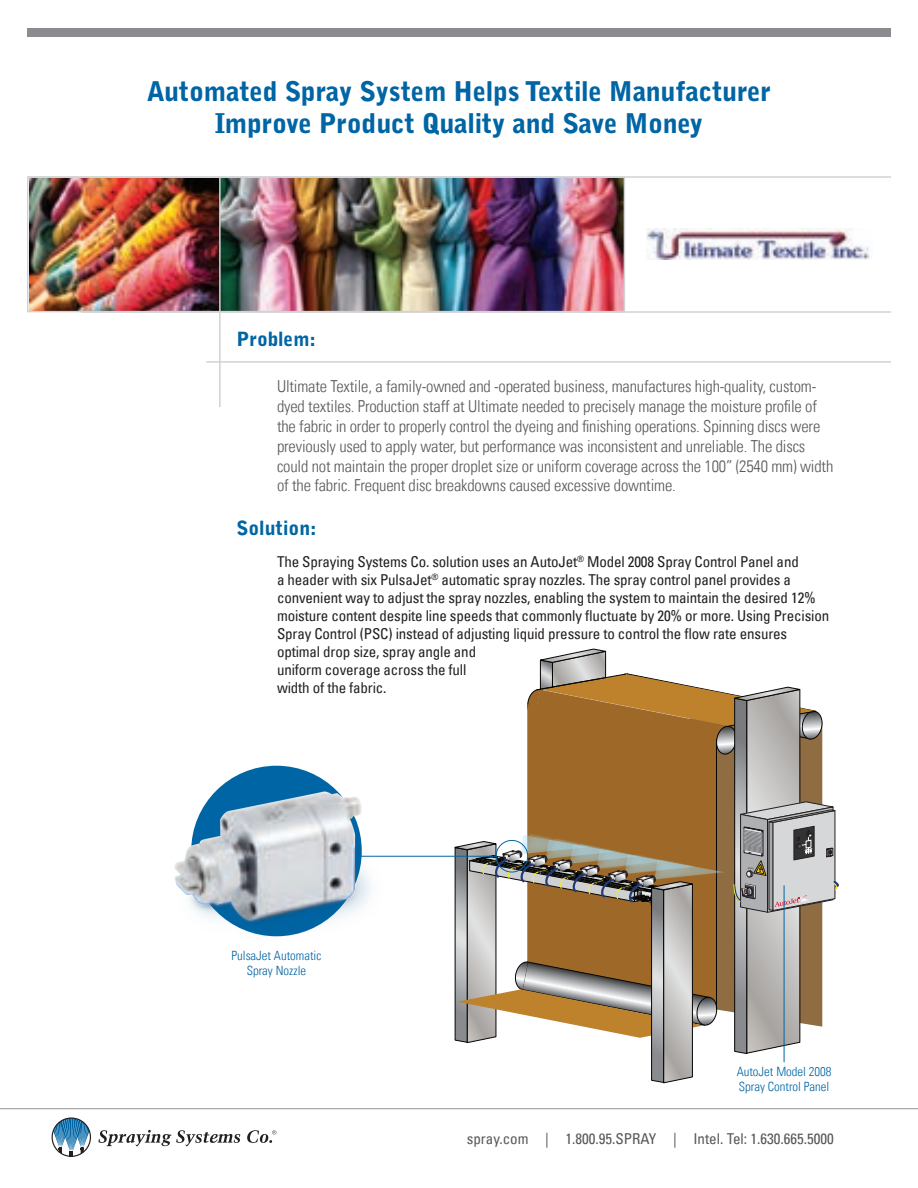
<style>
.page{position:relative;width:918px;height:1188px;background:#fff}
.page>*{position:absolute;margin:0;border:0;box-sizing:border-box;transform-origin:0 0}
.t1{font:900 27px/32.4px "Bell Gothic";letter-spacing:-.01em;color:#0065a4;text-align:center}
.t2{font:900 19.5px "Bell Gothic";color:#0065a4}
.t3{font:300 condensed 16.5px/19.8px "Univers LT";letter-spacing:-.01em;color:#57585a}
.t4{font:condensed 15px/18px "Univers LT";letter-spacing:-.01em;color:#231f20}
.t5{font:condensed 15px "Univers LT";color:#57585a}
.t6{font:300 condensed 12.75px/15.3px "Univers LT";color:#0065a4}
</style>
<div class="page">
<img style="left:30px;top:180px;width:592px;height:129px">
<hr style="left:27px;top:176px;width:864px;height:2px;background:#d1d2d4">
<hr style="left:81px;top:311px;width:810px;height:2px;background:#d1d2d4">
<hr style="left:219px;top:177px;width:2px;height:230px;background:#d1d2d4">
<hr style="left:206px;top:361px;width:685px;height:2px;background:#d1d2d4">
<div style="left:27px;top:28px;width:864px;height:8px;background:#8a8c8f"></div>
<div style="left:27px;top:177px;width:598px;height:135px;border:2px solid #d1d2d4"></div>
<img style="left:647px;top:229px;width:224px;height:31px">
<hr style="left:350px;top:856px;width:146px;height:1px;background:#0065a4">
<img style="left:174px;top:773px;width:212px;height:164px">
<svg style="left:52px;top:1117px;width:39px;height:40px"></svg>
<svg style="left:98px;top:1130px;width:142px;height:16px"></svg>
<svg style="left:247px;top:1130px;width:29px;height:13px"></svg>
<hr style="left:0;top:1108px;width:918px;height:1px;background:#939598">
<svg style="left:451px;top:648px;width:388px;height:436px"></svg>
<h1 class="t1" style="left:147px;top:75px;width:626px">Automated Spray System Helps Textile Manufacturer<br>Improve Product Quality and Save Money</h1>
<p class="t2" style="left:237px;top:327px;width:81px">Problem:</p>
<p class="t3" style="left:277px;top:377px;width:558px">Ultimate Textile, a family-owned and -operated business, manufactures high-quality, custom&shy;dyed textiles. Production staff at Ultimate needed to precisely manage the moisture profile of the fabric in order to properly control the dyeing and finishing operations. Spinning discs were previously used to apply water, but performance was inconsistent and unreliable. The discs could not maintain the proper droplet size or uniform coverage across the 100” (2540 mm) width of the fabric. Frequent disc breakdowns caused excessive downtime.</p>
<p class="t2" style="left:237px;top:517px;width:82px">Solution:</p>
<p class="t4" style="left:277px;top:552px;width:554px">The Spraying Systems Co. solution uses an AutoJet<sup>®</sup> Model 2008 Spray Control Panel and<br>a header with six PulsaJet<sup>®</sup> automatic spray nozzles. The spray control panel provides a convenient way to adjust the spray nozzles, enabling the system to maintain the desired 12% moisture content despite line speeds that commonly fluctuate by 20% or more. Using Precision Spray Control (PSC) instead of adjusting liquid pressure to control the flow rate ensures optimal drop size, spray angle and<br>uniform coverage across the full<br>width of the fabric.</p>
<p class="t6" style="left:232px;top:947px;width:91px;text-align:center">PulsaJet Automatic<br>Spray Nozzle</p>
<p class="t6" style="left:737px;top:1064px;width:96px">AutoJet Model 2008<br>Spray Control Panel</p>
<p class="t5" style="left:467px;top:1129px;width:369px">spray.com | 1.800.95.SPRAY | Intel. Tel: 1.630.665.5000</p>
</div>
